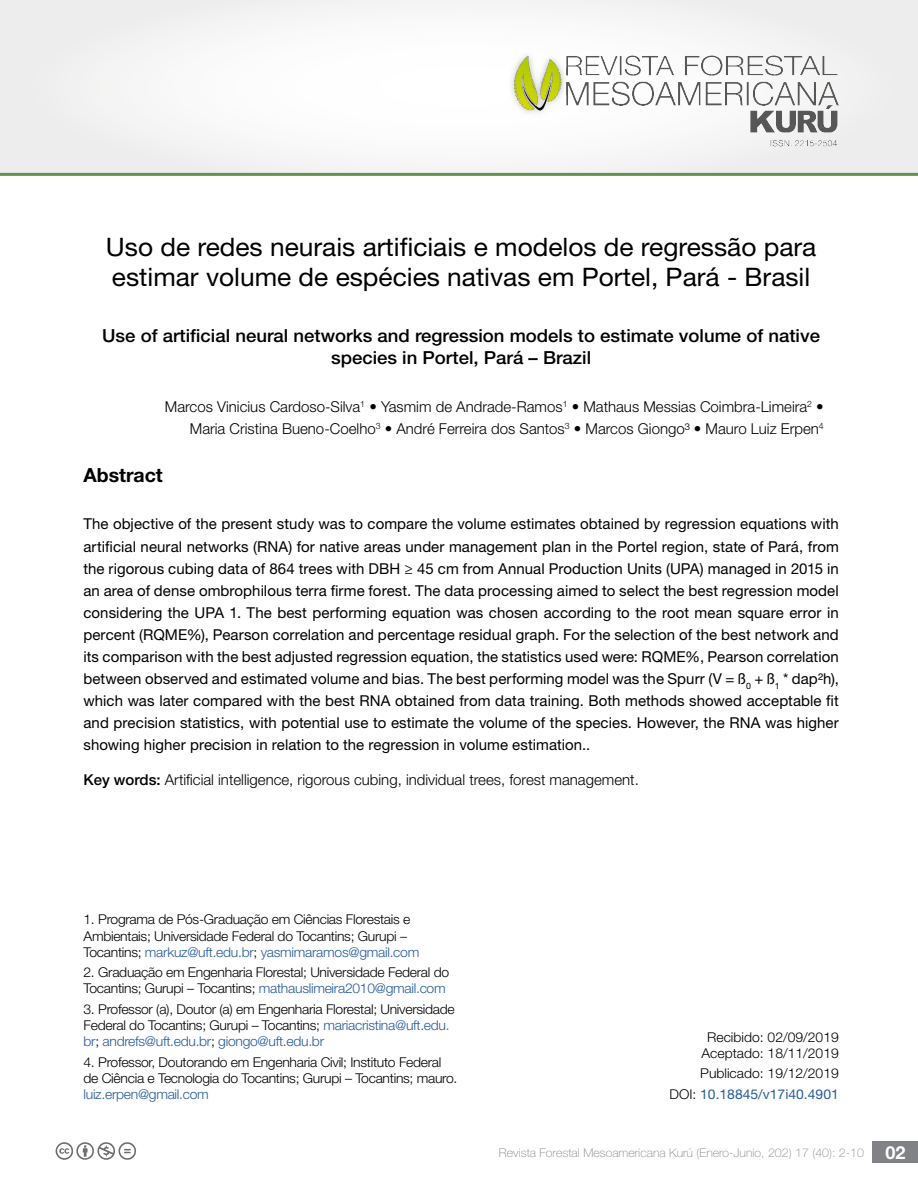
<style>
.page{position:relative;width:918px;height:1188px;background:#fff}
.page>*{position:absolute;margin:0;border:0;box-sizing:border-box;transform-origin:0 0}
.t1{font:25.5px/30.6px "Helvetica Neue LT Std";color:#000}
.t2{font:700 19.5px "Helvetica Neue LT Std";color:#000}
.t3{font:500 18px/21.6px "Helvetica Neue LT Std";color:#000;text-align:center}
.t4{font:15px/22px "Helvetica Neue LT Std";letter-spacing:.005em;color:#000;text-align:justify}
.t5{font:300 15px/22.2px "Helvetica Neue LT Std";color:#000;text-align:right}
.t6{font:300 13.5px/16.2px "Helvetica Neue LT Std";letter-spacing:-.02em;color:#000}
.t7{font:300 13.5px/16.2px "Helvetica Neue LT Std";color:#000;text-align:center}
.t8{font:300 13.5px "Helvetica Neue LT Std";letter-spacing:-.02em;color:#275b9b}
.t9{font:100 12px "Helvetica Neue LT Std";color:#808285}
.s1{font-weight:500}
.s2{color:#275b9b}
.s3{font-weight:400;color:#275b9b}
.s4{font-weight:700;font-size:18px;color:#fff}
</style>
<div class="page">
<hr style="left:0;top:173px;width:918px;height:3px;background:#62924e">
<div style="left:873px;top:1142px;width:45px;height:21px;background:#808285"></div>
<svg style="left:55px;top:1142px;width:81px;height:18px"></svg>
<img style="left:505px;top:45px;width:334px;height:103px">
<h1 class="t1" style="left:106px;top:231px;width:712px">Uso de redes neurais artificiais e modelos de regressão para estimar volume de espécies nativas em Portel, Pará - Brasil</h1>
<p class="t3" style="left:102px;top:325px;width:719px">Use of artificial neural networks and regression models to estimate volume of native species in Portel, Pará – Brazil</p>
<p class="t5" style="left:165px;top:395px;width:660px">Marcos Vinicius Cardoso-Silva<sup>1</sup> • Yasmim de Andrade-Ramos<sup>1</sup> • Mathaus Messias Coimbra-Limeira<sup>2</sup> •<br>Maria Cristina Bueno-Coelho<sup>3</sup> • André Ferreira dos Santos<sup>3</sup> • Marcos Giongo³ • Mauro Luiz Erpen<sup>4</sup></p>
<h2 class="t2" style="left:83px;top:463px;width:81px">Abstract</h2>
<p class="t4" style="left:83px;top:513px;width:757px">The objective of the present study was to compare the volume estimates obtained by regression equations with artificial neural networks (RNA) for native areas under management plan in the Portel region, state of Pará, from the rigorous cubing data of 864 trees with DBH ≥ 45 cm from Annual Production Units (UPA) managed in 2015 in an area of dense ombrophilous terra firme forest. The data processing aimed to select the best regression model considering the UPA 1. The best performing equation was chosen according to the root mean square error in percent (RQME%), Pearson correlation and percentage residual graph. For the selection of the best network and its comparison with the best adjusted regression equation, the statistics used were: RQME%, Pearson correlation between observed and estimated volume and bias. The best performing model was the Spurr (V = ß<sub>0</sub> + ß<sub>1</sub> * dap²h), which was later compared with the best RNA obtained from data training. Both methods showed acceptable fit and precision statistics, with potential use to estimate the volume of the species. However, the RNA was higher showing higher precision in relation to the regression in volume estimation..</p>
<p class="t5" style="left:83px;top:768px;width:557px"><span class="s1">Key words:</span> Artificial intelligence, rigorous cubing, individual trees, forest management.</p>
<p class="t6" style="left:84px;top:911px;width:337px">1. Programa de Pós-Graduação em Ciências Florestais e<br>Ambientais; Universidade Federal do Tocantins; Gurupi –<br>Tocantins; <span class="s2">markuz@uft.edu.br</span>; <span class="s2">yasmimaramos@gmail.com</span></p>
<p class="t6" style="left:84px;top:964px;width:367px">2. Graduação em Engenharia Florestal; Universidade Federal do<br>Tocantins; Gurupi – Tocantins; <span class="s2">mathauslimeira2010@gmail.com</span></p>
<p class="t6" style="left:84px;top:1001px;width:373px">3. Professor (a), Doutor (a) em Engenharia Florestal; Universidade<br>Federal do Tocantins; Gurupi – Tocantins; <span class="s2">mariacristina@uft.edu. br</span>; <span class="s2">andrefs@uft.edu.br</span>; <span class="s2">giongo@uft.edu.br</span></p>
<p class="t6" style="left:84px;top:1054px;width:375px">4. Professor, Doutorando em Engenharia Civil; Instituto Federal de Ciência e Tecnologia do Tocantins; Gurupi – Tocantins; mauro.</p>
<p class="t8" style="left:84px;top:1086px;width:127px">luiz.erpen@gmail.com</p>
<p class="t7" style="left:702px;top:1028px;width:139px">Recibido: 02/09/2019<br>Aceptado: 18/11/2019</p>
<p class="t7" style="left:670px;top:1063px;width:171px;line-height:20.4px;text-align:right">Publicado: 19/12/2019<br>DOI: <span class="s3">10.18845/v17i40.4901</span></p>
<p class="t9" style="left:499px;top:1146px;width:408px">Revista Forestal Mesoamericana Kurú (Enero-Junio, 202) 17 (40): 2-10 <span class="s4">02</span></p>
</div>
